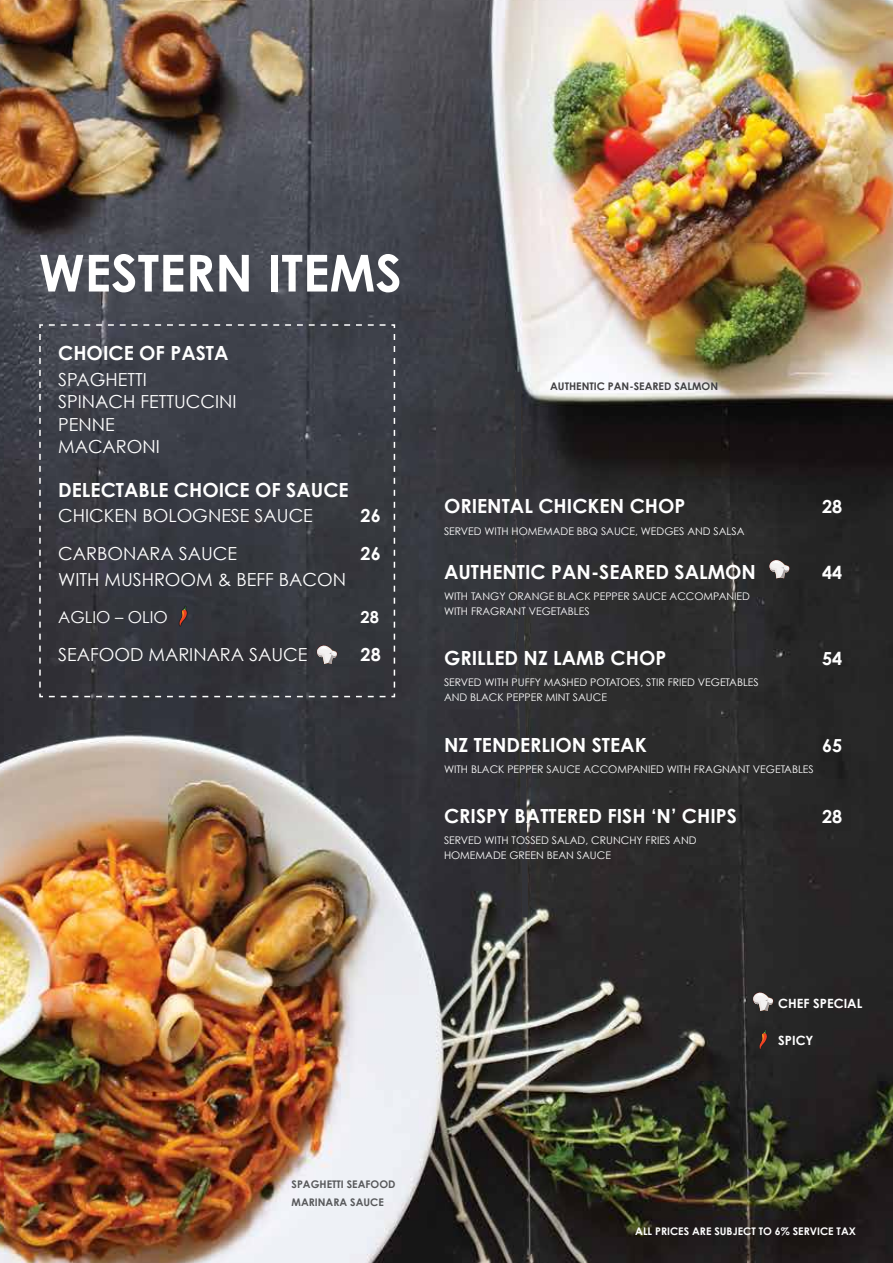
<style>
.page{position:relative;width:893px;height:1263px;background:#fff}
.page>*{position:absolute;margin:0;border:0;box-sizing:border-box;transform-origin:0 0}
.t1{font:700 51px "Century Gothic";color:#fff}
.t2{font:700 19.5px "Century Gothic";color:#fff}
.t3{font:18px/22.5px "Century Gothic";color:#fff}
.t4{font:700 18px "Century Gothic";color:#fff}
.t5{font:16.5px "Century Gothic";color:#fff}
.t6{font:700 16.5px "Century Gothic";color:#fff}
.t7{font:700 12.75px "Century Gothic";color:#fff}
.t8{font:10.5px/15px "Century Gothic";color:#fff}
.t9{font:700 10.5px "Century Gothic";color:#fff}
.t10{font:700 10.5px/18px "Century Gothic";color:#58595b}
.t11{font:700 10.5px "Century Gothic";color:#414042}
</style>
<div class="page">
<img style="left:0;top:0;width:893px;height:1263px">
<svg style="left:751px;top:989px;width:23px;height:22px"></svg>
<svg style="left:757px;top:1028px;width:12px;height:24px"></svg>
<svg style="left:38px;top:323px;width:358px;height:375px;background:#3a3c44"></svg>
<svg style="left:511px;top:366px;width:20px;height:557px;background:#37373b"></svg>
<svg style="left:767px;top:557px;width:23px;height:22px"></svg>
<h1 class="t1" style="left:39px;top:234px;width:365px">WESTERN ITEMS</h1>
<h2 class="t2" style="left:58px;top:338px;width:172px">CHOICE OF PASTA</h2>
<h3 class="t3" style="left:58px;top:368px;width:180px">SPAGHETTI<br>SPINACH FETTUCCINI<br>PENNE<br>MACARONI</h3>
<h2 class="t2" style="left:58px;top:475px;width:292px">DELECTABLE CHOICE OF SAUCE</h2>
<h3 class="t3" style="left:58px;top:504px;width:256px">CHICKEN BOLOGNESE SAUCE</h3>
<h3 class="t4" style="left:361px;top:502px;width:22px">26</h3>
<h3 class="t3" style="left:58px;top:542px;width:181px">CARBONARA SAUCE</h3>
<h3 class="t4" style="left:361px;top:540px;width:22px">26</h3>
<h3 class="t3" style="left:58px;top:567px;width:289px">WITH MUSHROOM &amp; BEFF BACON</h3>
<h3 class="t5" style="left:58px;top:606px;width:111px">AGLIO – OLIO</h3>
<h3 class="t6" style="left:361px;top:605px;width:20px">28</h3>
<h3 class="t3" style="left:58px;top:643px;width:251px">SEAFOOD MARINARA SAUCE</h3>
<h3 class="t4" style="left:361px;top:641px;width:22px">28</h3>
<p class="t11" style="left:550px;top:378px;width:169px">AUTHENTIC PAN-SEARED SALMON</p>
<h2 class="t2" style="left:444px;top:492px;width:243px">ORIENTAL CHICKEN CHOP</h2>
<h3 class="t4" style="left:822px;top:493px;width:22px">28</h3>
<p class="t8" style="left:444px;top:523px;width:302px">SERVED WITH HOMEMADE BBQ SAUCE, WEDGES AND SALSA</p>
<h2 class="t2" style="left:444px;top:557px;width:313px">AUTHENTIC PAN-SEARED SALMON</h2>
<h3 class="t4" style="left:822px;top:559px;width:22px">44</h3>
<p class="t8" style="left:444px;top:588px;width:308px">WITH TANGY ORANGE BLACK PEPPER SAUCE ACCOMPANIED<br>WITH FRAGRANT VEGETABLES</p>
<h2 class="t2" style="left:444px;top:644px;width:224px">GRILLED NZ LAMB CHOP</h2>
<h3 class="t4" style="left:822px;top:645px;width:22px">54</h3>
<p class="t8" style="left:444px;top:675px;width:316px">SERVED WITH PUFFY MASHED POTATOES, STIR FRIED VEGETABLES<br>AND BLACK PEPPER MINT SAUCE</p>
<h2 class="t2" style="left:444px;top:730px;width:204px">NZ TENDERLION STEAK</h2>
<h3 class="t4" style="left:822px;top:732px;width:22px">65</h3>
<p class="t8" style="left:444px;top:761px;width:371px">WITH BLACK PEPPER SAUCE ACCOMPANIED WITH FRAGNANT VEGETABLES</p>
<h2 class="t2" style="left:444px;top:801px;width:294px">CRISPY BATTERED FISH ‘N’ CHIPS</h2>
<h3 class="t4" style="left:822px;top:803px;width:22px">28</h3>
<p class="t8" style="left:444px;top:833px;width:254px">SERVED WITH TOSSED SALAD, CRUNCHY FRIES AND<br>HOMEMADE GREEN BEAN SAUCE</p>
<p class="t10" style="left:292px;top:1175px;width:105px">SPAGHETTI SEAFOOD<br>MARINARA SAUCE</p>
<p class="t7" style="left:778px;top:994px;width:86px">CHEF SPECIAL</p>
<p class="t7" style="left:778px;top:1031px;width:37px">SPICY</p>
<p class="t9" style="left:635px;top:1223px;width:222px">ALL PRICES ARE SUBJECT TO 6% SERVICE TAX</p>
</div>
